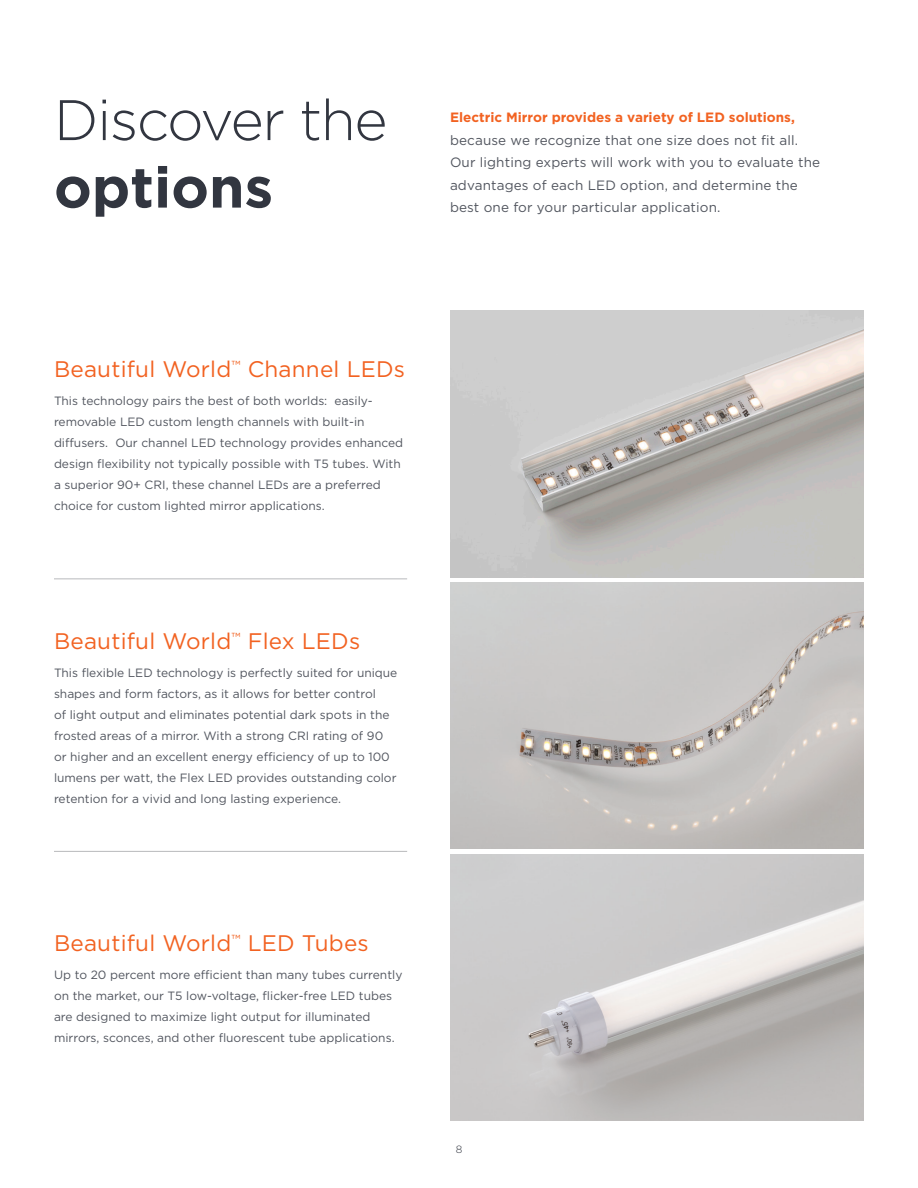
<style>
.page{position:relative;width:918px;height:1188px;background:#fff}
.page>*{position:absolute;margin:0;border:0;box-sizing:border-box;transform-origin:0 0}
.t1{font:300 57px/67.5px "Gotham";letter-spacing:-.025em;color:#323640}
.t2{font:22.5px "Gotham";letter-spacing:.01em;color:#f26221}
.t3{font:13.5px/22.5px "Gotham";letter-spacing:.01em;color:#52565f}
.t4{font:12px/21px "Gotham";color:#52565f}
.t5{font:300 10.5px "Gotham";color:#323640}
.s1{font-weight:700}
.s2{font-weight:700;color:#f26221}
</style>
<div class="page">
<hr style="left:54px;top:579px;width:353px;height:1px;background:#b8b9bc">
<hr style="left:54px;top:851px;width:353px;height:1px;background:#b8b9bc">
<img style="left:450px;top:854px;width:414px;height:267px">
<img style="left:450px;top:582px;width:414px;height:267px">
<img style="left:450px;top:310px;width:414px;height:267px">
<p class="t1" style="left:54px;top:86px;width:335px">Discover the <span class="s1">options</span></p>
<p class="t3" style="left:450px;top:106px;width:372px"><span class="s2">Electric Mirror provides a variety of LED solutions, </span>because we recognize that one size does not fit all.<br>Our lighting experts will work with you to evaluate the advantages of each LED option, and determine the best one for your particular application.</p>
<p class="t2" style="left:54px;top:355px;width:353px">Beautiful World<sup>™</sup> Channel LEDs</p>
<p class="t4" style="left:54px;top:390px;width:351px">This technology pairs the best of both worlds: easily&shy;removable LED custom length channels with built-in diffusers. Our channel LED technology provides enhanced design flexibility not typically possible with T5 tubes. With a superior 90+ CRI, these channel LEDs are a preferred choice for custom lighted mirror applications.</p>
<p class="t2" style="left:54px;top:627px;width:308px">Beautiful World<sup>™</sup> Flex LEDs</p>
<p class="t4" style="left:54px;top:662px;width:345px">This flexible LED technology is perfectly suited for unique shapes and form factors, as it allows for better control<br>of light output and eliminates potential dark spots in the frosted areas of a mirror. With a strong CRI rating of 90 or higher and an excellent energy efficiency of up to 100 lumens per watt, the Flex LED provides outstanding color retention for a vivid and long lasting experience.</p>
<p class="t2" style="left:54px;top:929px;width:316px">Beautiful World<sup>™</sup> LED Tubes</p>
<p class="t4" style="left:54px;top:964px;width:350px">Up to 20 percent more efficient than many tubes currently on the market, our T5 low-voltage, flicker-free LED tubes are designed to maximize light output for illuminated mirrors, sconces, and other fluorescent tube applications.</p>
<p class="t5" style="left:456px;top:1144px;width:8px">8</p>
</div>
